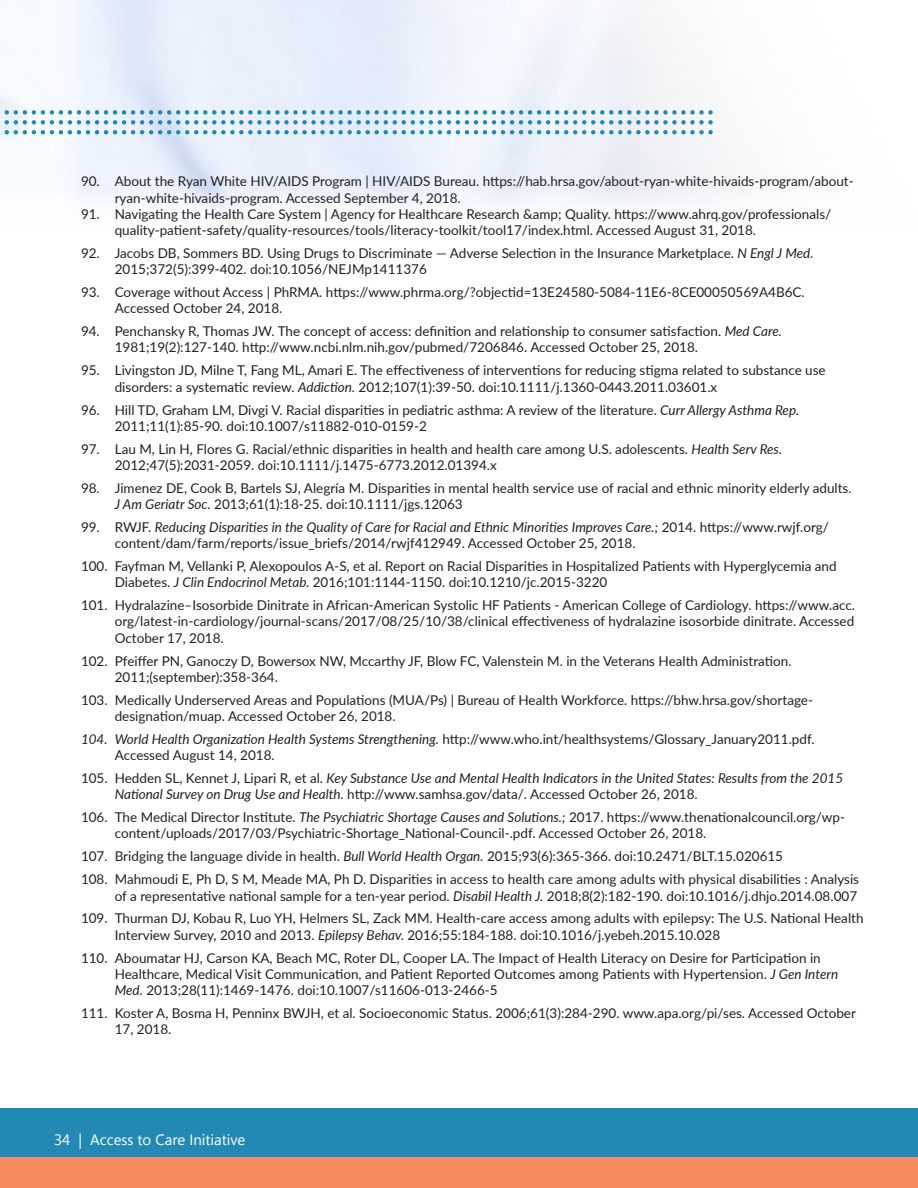
<style>
.page{position:relative;width:918px;height:1188px;background:#fff}
.page>*{position:absolute;margin:0;border:0;box-sizing:border-box;transform-origin:0 0}
.t1{font:15px "Segoe UI";color:#fff}
.t2{font:13.5px/16.2px "Lato";color:#231f20}
.t3{font:italic 13.5px/16.2px "Lato";color:#231f20}
.s1{font-style:italic}
.s2{font-style:normal}
</style>
<div class="page">
<img style="left:0;top:0;width:735px;height:222px">
<svg style="left:0;top:110px;width:712px;height:25px"></svg>
<div style="left:0;top:1109px;width:918px;height:79px;background:#2189b3"></div>
<div style="left:0;top:1157px;width:918px;height:31px;background:#f58a5e"></div>
<p class="t2" style="left:115px;top:173px;width:741px;text-indent:-34px">90. About the Ryan White HIV/AIDS Program | HIV/AIDS Bureau. https://hab.hrsa.gov/about-ryan-white-hivaids-program/about&shy;ryan-white-hivaids-program. Accessed September 4, 2018.</p>
<p class="t2" style="left:115px;top:205px;width:718px;text-indent:-34px">91. Navigating the Health Care System | Agency for Healthcare Research &amp;amp; Quality. https://www.ahrq.gov/professionals/ quality-patient-safety/quality-resources/tools/literacy-toolkit/tool17/index.html. Accessed August 31, 2018.</p>
<p class="t2" style="left:115px;top:244px;width:700px;text-indent:-34px">92. Jacobs DB, Sommers BD. Using Drugs to Discriminate — Adverse Selection in the Insurance Marketplace. <span class="s1">N Engl J Med.<br></span>2015;372(5):399-402. doi:10.1056/NEJMp1411376</p>
<p class="t2" style="left:115px;top:283px;width:692px;text-indent:-34px">93. Coverage without Access | PhRMA. https://www.phrma.org/?objectid=13E24580-5084-11E6-8CE00050569A4B6C.<br>Accessed October 24, 2018.</p>
<p class="t2" style="left:115px;top:323px;width:669px;text-indent:-34px">94. Penchansky R, Thomas JW. The concept of access: definition and relationship to consumer satisfaction. <span class="s1">Med Care.<br></span>1981;19(2):127-140. http://www.ncbi.nlm.nih.gov/pubmed/7206846. Accessed October 25, 2018.</p>
<p class="t2" style="left:115px;top:362px;width:713px;text-indent:-34px">95. Livingston JD, Milne T, Fang ML, Amari E. The effectiveness of interventions for reducing stigma related to substance use disorders: a systematic review. <span class="s1">Addiction.</span> 2012;107(1):39-50. doi:10.1111/j.1360-0443.2011.03601.x</p>
<p class="t2" style="left:115px;top:401px;width:686px;text-indent:-34px">96. Hill TD, Graham LM, Divgi V. Racial disparities in pediatric asthma: A review of the literature. <span class="s1">Curr Allergy Asthma Rep.<br></span>2011;11(1):85-90. doi:10.1007/s11882-010-0159-2</p>
<p class="t2" style="left:115px;top:440px;width:669px;text-indent:-34px">97. Lau M, Lin H, Flores G. Racial/ethnic disparities in health and health care among U.S. adolescents. <span class="s1">Health Serv Res.<br></span>2012;47(5):2031-2059. doi:10.1111/j.1475-6773.2012.01394.x</p>
<p class="t2" style="left:115px;top:479px;width:738px;text-indent:-34px">98. Jimenez DE, Cook B, Bartels SJ, Alegría M. Disparities in mental health service use of racial and ethnic minority elderly adults.<br><span class="s1">J Am Geriatr Soc.</span> 2013;61(1):18-25. doi:10.1111/jgs.12063</p>
<p class="t2" style="left:115px;top:518px;width:716px;text-indent:-34px">99. RWJF. <span class="s1">Reducing Disparities in the Quality of Care for Racial and Ethnic Minorities Improves Care.;</span> 2014. https://www.rwjf.org/ content/dam/farm/reports/issue_briefs/2014/rwjf412949. Accessed October 25, 2018.</p>
<p class="t2" style="left:115px;top:558px;width:724px;text-indent:-34px">100. Fayfman M, Vellanki P, Alexopoulos A-S, et al. Report on Racial Disparities in Hospitalized Patients with Hyperglycemia and<br>Diabetes. <span class="s1">J Clin Endocrinol Metab.</span> 2016;101:1144-1150. doi:10.1210/jc.2015-3220</p>
<p class="t2" style="left:115px;top:597px;width:742px;text-align:justify;text-indent:-34px">101. Hydralazine–Isosorbide Dinitrate in African-American Systolic HF Patients - American College of Cardiology. https://www.acc. org/latest-in-cardiology/journal-scans/2017/08/25/10/38/clinical effectiveness of hydralazine isosorbide dinitrate. Accessed October 17, 2018.</p>
<p class="t2" style="left:115px;top:652px;width:678px;text-indent:-34px">102. Pfeiffer PN, Ganoczy D, Bowersox NW, Mccarthy JF, Blow FC, Valenstein M. in the Veterans Health Administration.<br>2011;(september):358-364.</p>
<p class="t2" style="left:115px;top:691px;width:700px;text-indent:-34px">103. Medically Underserved Areas and Populations (MUA/Ps) | Bureau of Health Workforce. https://bhw.hrsa.gov/shortage&shy;designation/muap. Accessed October 26, 2018.</p>
<p class="t2" style="left:115px;top:730px;width:701px;text-indent:-34px"><span class="s1">104. World Health Organization Health Systems Strengthening.</span> http://www.who.int/healthsystems/Glossary_January2011.pdf.<br>Accessed August 14, 2018.</p>
<p class="t3" style="left:115px;top:770px;width:730px;text-indent:-34px"><span class="s2">105. Hedden SL, Kennet J, Lipari R, et al.</span> Key Substance Use and Mental Health Indicators in the United States: Results from the 2015<br>National Survey on Drug Use and Health. <span class="s2">http://www.samhsa.gov/data/. Accessed October 26, 2018.</span></p>
<p class="t2" style="left:115px;top:809px;width:732px;text-indent:-34px">106. The Medical Director Institute. <span class="s1">The Psychiatric Shortage Causes and Solutions.;</span> 2017. https://www.thenationalcouncil.org/wp&shy;content/uploads/2017/03/Psychiatric-Shortage_National-Council-.pdf. Accessed October 26, 2018.</p>
<p class="t2" style="left:81px;top:848px;width:704px">107. Bridging the language divide in health. <span class="s1">Bull World Health Organ.</span> 2015;93(6):365-366. doi:10.2471/BLT.15.020615</p>
<p class="t2" style="left:81px;top:871px;width:780px;text-align:right">108. Mahmoudi E, Ph D, S M, Meade MA, Ph D. Disparities in access to health care among adults with physical disabilities : Analysis of a representative national sample for a ten-year period. <span class="s1">Disabil Health J.</span> 2018;8(2):182-190. doi:10.1016/j.dhjo.2014.08.007</p>
<p class="t2" style="left:115px;top:910px;width:750px;text-indent:-34px">109. Thurman DJ, Kobau R, Luo YH, Helmers SL, Zack MM. Health-care access among adults with epilepsy: The U.S. National Health<br>Interview Survey, 2010 and 2013. <span class="s1">Epilepsy Behav.</span> 2016;55:184-188. doi:10.1016/j.yebeh.2015.10.028</p>
<p class="t2" style="left:115px;top:949px;width:725px;text-indent:-34px">110. Aboumatar HJ, Carson KA, Beach MC, Roter DL, Cooper LA. The Impact of Health Literacy on Desire for Participation in<br>Healthcare, Medical Visit Communication, and Patient Reported Outcomes among Patients with Hypertension. <span class="s1">J Gen Intern<br>Med.</span> 2013;28(11):1469-1476. doi:10.1007/s11606-013-2466-5</p>
<p class="t2" style="left:115px;top:1004px;width:743px;text-indent:-34px">111. Koster A, Bosma H, Penninx BWJH, et al. Socioeconomic Status. 2006;61(3):284-290. www.apa.org/pi/ses. Accessed October<br>17, 2018.</p>
<p class="t1" style="left:54px;top:1129px;width:193px">34 | Access to Care Initiative</p>
</div>
